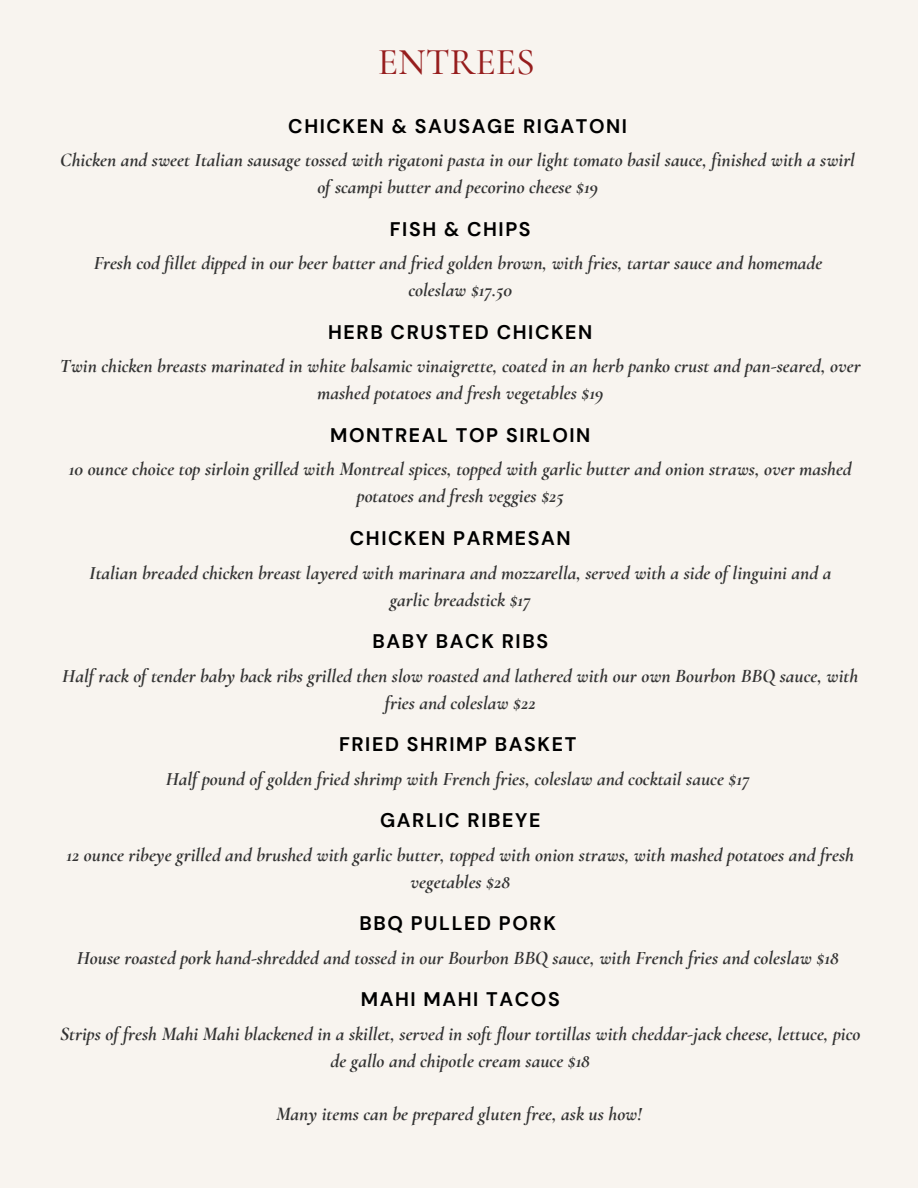
<style>
.page{position:relative;width:918px;height:1188px;background:#f8f4ef}
.page>*{position:absolute;margin:0;border:0;box-sizing:border-box;transform-origin:0 0}
.t1{font:500 37.8px "Cormorant Garamond";color:#961d1d}
.t2{font:700 19.65px "DM Sans";letter-spacing:.08em;color:#000}
.t3{font:italic 700 19.5px/27px "Cormorant Garamond";color:#333;text-align:center}
</style>
<div class="page">
<p class="t1" style="left:378px;top:39px;width:159px">ENTREES</p>
<h2 class="t2" style="left:288px;top:113px;width:340px">CHICKEN &amp; SAUSAGE RIGATONI</h2>
<h1 class="t3" style="left:60px;top:146px;width:796px">Chicken and sweet Italian sausage tossed with rigatoni pasta in our light tomato basil sauce, finished with a swirl of scampi butter and pecorino cheese $19</h1>
<p class="t2" style="left:390px;top:216px;width:142px">FISH &amp; CHIPS</p>
<h2 class="t3" style="left:94px;top:250px;width:730px">Fresh cod fillet dipped in our beer batter and fried golden brown, with fries, tartar sauce and homemade</h2>
<p class="t3" style="left:408px;top:277px;width:105px">coleslaw $17.50</p>
<p class="t2" style="left:328px;top:319px;width:266px">HERB CRUSTED CHICKEN</p>
<h2 class="t3" style="left:60px;top:353px;width:802px">Twin chicken breasts marinated in white balsamic vinaigrette, coated in an herb panko crust and pan-seared, over mashed potatoes and fresh vegetables $19</h2>
<p class="t2" style="left:330px;top:422px;width:262px">MONTREAL TOP SIRLOIN</p>
<h2 class="t3" style="left:69px;top:456px;width:784px">10 ounce choice top sirloin grilled with Montreal spices, topped with garlic butter and onion straws, over mashed potatoes and fresh veggies $25</h2>
<p class="t2" style="left:350px;top:525px;width:222px">CHICKEN PARMESAN</p>
<h2 class="t3" style="left:89px;top:559px;width:744px">Italian breaded chicken breast layered with marinara and mozzarella, served with a side of linguini and a</h2>
<p class="t3" style="left:390px;top:586px;width:143px">garlic breadstick $17</p>
<p class="t2" style="left:372px;top:628px;width:177px">BABY BACK RIBS</p>
<h2 class="t3" style="left:62px;top:662px;width:797px">Half rack of tender baby back ribs grilled then slow roasted and lathered with our own Bourbon BBQ sauce, with fries and coleslaw $22</h2>
<p class="t2" style="left:339px;top:732px;width:239px">FRIED SHRIMP BASKET</p>
<h2 class="t3" style="left:166px;top:765px;width:585px">Half pound of golden fried shrimp with French fries, coleslaw and cocktail sauce $17</h2>
<p class="t2" style="left:380px;top:808px;width:162px">GARLIC RIBEYE</p>
<h2 class="t3" style="left:66px;top:841px;width:789px">12 ounce ribeye grilled and brushed with garlic butter, topped with onion straws, with mashed potatoes and fresh vegetables $28</h2>
<p class="t2" style="left:360px;top:911px;width:198px">BBQ PULLED PORK</p>
<h2 class="t3" style="left:77px;top:944px;width:763px">House roasted pork hand-shredded and tossed in our Bourbon BBQ sauce, with French fries and coleslaw $18</h2>
<p class="t2" style="left:361px;top:987px;width:201px">MAHI MAHI TACOS</p>
<h2 class="t3" style="left:60px;top:1020px;width:802px">Strips of fresh Mahi Mahi blackened in a skillet, served in soft flour tortillas with cheddar-jack cheese, lettuce, pico de gallo and chipotle cream sauce $18</h2>
<p class="t3" style="left:276px;top:1101px;width:367px">Many items can be prepared gluten free, ask us how!</p>
</div>
